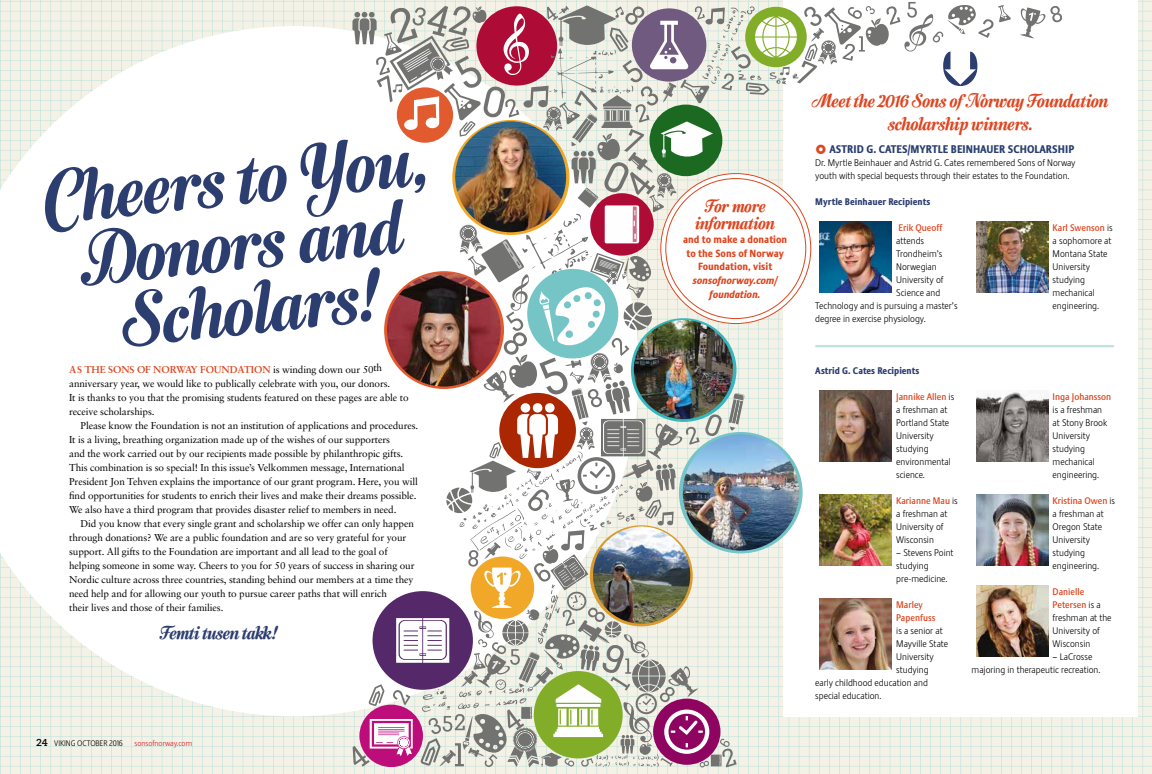
<style>
.page{position:relative;width:1152px;height:774px;background:#fff}
.page>*{position:absolute;margin:0;border:0;box-sizing:border-box;transform-origin:0 0}
.t1{font:70.5px/65px "Semilla";color:#2c3d6f;text-align:center}
.t2{font:18px/23px "Semilla";letter-spacing:-.005em;color:#dd4620;text-align:center}
.t3{font:18px "Semilla";letter-spacing:-.01em;color:#2c3d6f}
.t4{font:17.2px/17.2px "Semilla";color:#dd4620;text-align:center}
.t5{font:800 11px "Stalemate";color:#2a3f6f}
.t6{font:800 10.3px/13.8px "Stalemate";color:#dd4620;text-align:center}
.t7{font:italic 800 10.3px/13.8px "Stalemate";letter-spacing:-.005em;color:#dd4620;text-align:center}
.t8{font:10px/14px "Sabon";letter-spacing:-.01em;color:#000}
.t9{font:300 9.5px/13px "Stalemate";color:#000}
.t10{font:800 9.5px "Stalemate";color:#2c3d6f}
.t11{font:500 9.5px/13px "Stalemate";color:#dd4620}
.t12{font:300 8px "Stalemate LF";letter-spacing:-.01em;color:#000}
.t13{font:300 8px "Stalemate";letter-spacing:-.01em;color:#e11b22}
.s1{font-weight:700;color:#dd4620}
.s2{font-family:"Caecilia";font-weight:700;font-size:10px}
.s3{font-family:"Stalemate"}
.s4{font-weight:500;color:#dd4620}
</style>
<div class="page">
<svg style="left:0;top:0;width:293px;height:26px;background:#edefe4"></svg>
<svg style="left:0;top:716px;width:293px;height:58px;background:#edf0e4"></svg>
<svg style="left:293px;top:0;width:304px;height:26px;background:#eaeee4"></svg>
<svg style="left:293px;top:716px;width:304px;height:58px;background:#eef0e4"></svg>
<svg style="left:597px;top:768px;width:303px;height:6px;background:#f0f1e5"></svg>
<svg style="left:1138px;top:0;width:14px;height:289px;background:#eef0e4"></svg>
<svg style="left:1138px;top:289px;width:14px;height:298px;background:#eef0e4"></svg>
<svg style="left:900px;top:587px;width:252px;height:187px;background:#eef0e5"></svg>
<svg style="left:0;top:26px;width:352px;height:690px"></svg>
<div style="left:783px;top:0;width:355px;height:716px;background:#fff"></div>
<hr style="left:815px;top:345px;width:299px;height:2px;background:#b8dfdc">
<svg style="left:1020px;top:6px;width:42px;height:33px"></svg>
<img style="left:1011px;top:221px;width:37px;height:72px">
<img style="left:1011px;top:392px;width:37px;height:70px">
<img style="left:1011px;top:494px;width:37px;height:72px">
<img style="left:1011px;top:585px;width:37px;height:72px">
<img style="left:352px;top:2px;width:659px;height:766px">
<h1 class="t1" style="left:39px;top:167px;width:387px;rotate:-6deg">Cheers to You,<br>Donors and<br>Scholars!</h1>
<p class="t8" style="left:69px;top:363px;width:341px"><span class="s1">AS THE SONS OF NORWAY FOUNDATION</span> is winding down our 50th anniversary year, we would like to publically celebrate with you, our donors.<br>It is thanks to you that the promising students featured on these pages are able to receive scholarships.</p>
<p class="t8" style="left:69px;top:419px;width:351px;text-indent:12px">Please know the Foundation is not an institution of applications and procedures.<br>It is a living, breathing organization made up of the wishes of our supporters<br>and the work carried out by our recipients made possible by philanthropic gifts.<br>This combination is so special! In this issue’s Velkommen message, International President Jon Tehven explains the importance of our grant program. Here, you will find opportunities for students to enrich their lives and make their dreams possible.<br>We also have a third program that provides disaster relief to members in need.</p>
<p class="t8" style="left:69px;top:517px;width:347px;text-indent:12px">Did you know that every single grant and scholarship we offer can only happen through donations? We are a public foundation and are so very grateful for your support. All gifts to the Foundation are important and all lead to the goal of helping someone in some way. Cheers to you for 50 years of success in sharing our Nordic culture across three countries, standing behind our members at a time they need help and for allowing our youth to pursue career paths that will enrich<br>their lives and those of their families.</p>
<h2 class="t3" style="left:160px;top:622px;width:118px">Femti tusen takk!</h2>
<p class="t12" style="left:36px;top:738px;width:88px"><span class="s2">24</span> <span class="s3">VIKING</span> OCTOBER 2016</p>
<p class="t13" style="left:135px;top:738px;width:59px">sonsofnorway.com</p>
<h3 class="t4" style="left:695px;top:197px;width:81px">For more information</h3>
<p class="t6" style="left:683px;top:232px;width:106px">and to make a donation to the Sons of Norway<br>Foundation, visit</p>
<p class="t7" style="left:693px;top:273px;width:86px">sonsofnorway.com/ foundation.</p>
<h2 class="t2" style="left:812px;top:89px;width:298px">Meet the 2016 Sons of Norway Foundation scholarship winners.</h2>
<p class="t5" style="left:829px;top:143px;width:246px">ASTRID G. CATES/MYRTLE BEINHAUER SCHOLARSHIP</p>
<p class="t9" style="left:815px;top:156px;width:262px">Dr. Myrtle Beinhauer and Astrid G. Cates remembered Sons of Norway youth with special bequests through their estates to the Foundation.</p>
<p class="t10" style="left:815px;top:196px;width:117px">Myrtle Beinhauer Recipients</p>
<p class="t11" style="left:898px;top:221px;width:45px">Erik Queoff</p>
<p class="t9" style="left:896px;top:234px;width:29px">attends</p>
<p class="t9" style="left:896px;top:247px;width:48px">Trondheim’s</p>
<p class="t9" style="left:896px;top:260px;width:42px">Norwegian</p>
<p class="t9" style="left:896px;top:273px;width:49px">University of</p>
<p class="t9" style="left:896px;top:286px;width:46px">Science and</p>
<p class="t9" style="left:815px;top:299px;width:144px">Technology and is pursuing a master’s</p>
<p class="t9" style="left:815px;top:312px;width:112px">degree in exercise physiology.</p>
<p class="t9" style="left:1053px;top:221px;width:62px"><span class="s4">Karl Swenson</span> is a sophomore at<br>Montana State<br>University studying mechanical engineering.</p>
<p class="t10" style="left:815px;top:365px;width:106px">Astrid G. Cates Recipients</p>
<p class="t9" style="left:896px;top:390px;width:59px"><span class="s4">Jannike Allen</span> is a freshman at<br>Portland State<br>University studying environmental science.</p>
<p class="t9" style="left:896px;top:494px;width:63px"><span class="s4">Karianne Mau</span> is a freshman at<br>University of<br>Wisconsin</p>
<p class="t9" style="left:896px;top:546px;width:59px">– Stevens Point studying pre-medicine.</p>
<p class="t11" style="left:896px;top:598px;width:41px">Marley<br>Papenfuss</p>
<p class="t9" style="left:896px;top:624px;width:48px">is a senior at</p>
<p class="t9" style="left:896px;top:637px;width:53px">Mayville State</p>
<p class="t9" style="left:896px;top:650px;width:39px">University</p>
<p class="t9" style="left:896px;top:663px;width:34px">studying</p>
<p class="t9" style="left:815px;top:676px;width:114px">early childhood education and</p>
<p class="t9" style="left:815px;top:689px;width:68px">special education.</p>
<p class="t11" style="left:1053px;top:390px;width:60px">Inga Johansson</p>
<p class="t9" style="left:1053px;top:403px;width:56px">is a freshman at Stony Brook<br>University studying mechanical engineering.</p>
<p class="t9" style="left:1053px;top:494px;width:64px"><span class="s4">Kristina Owen</span> is a freshman at<br>Oregon State<br>University studying engineering.</p>
<p class="t9" style="left:1053px;top:585px;width:61px"><span class="s4">Danielle<br>Petersen</span> is a freshman at the<br>University of<br>Wisconsin</p>
<p class="t9" style="left:972px;top:650px;width:130px;text-indent:81px">– LaCrosse majoring in therapeutic recreation.</p>
</div>
